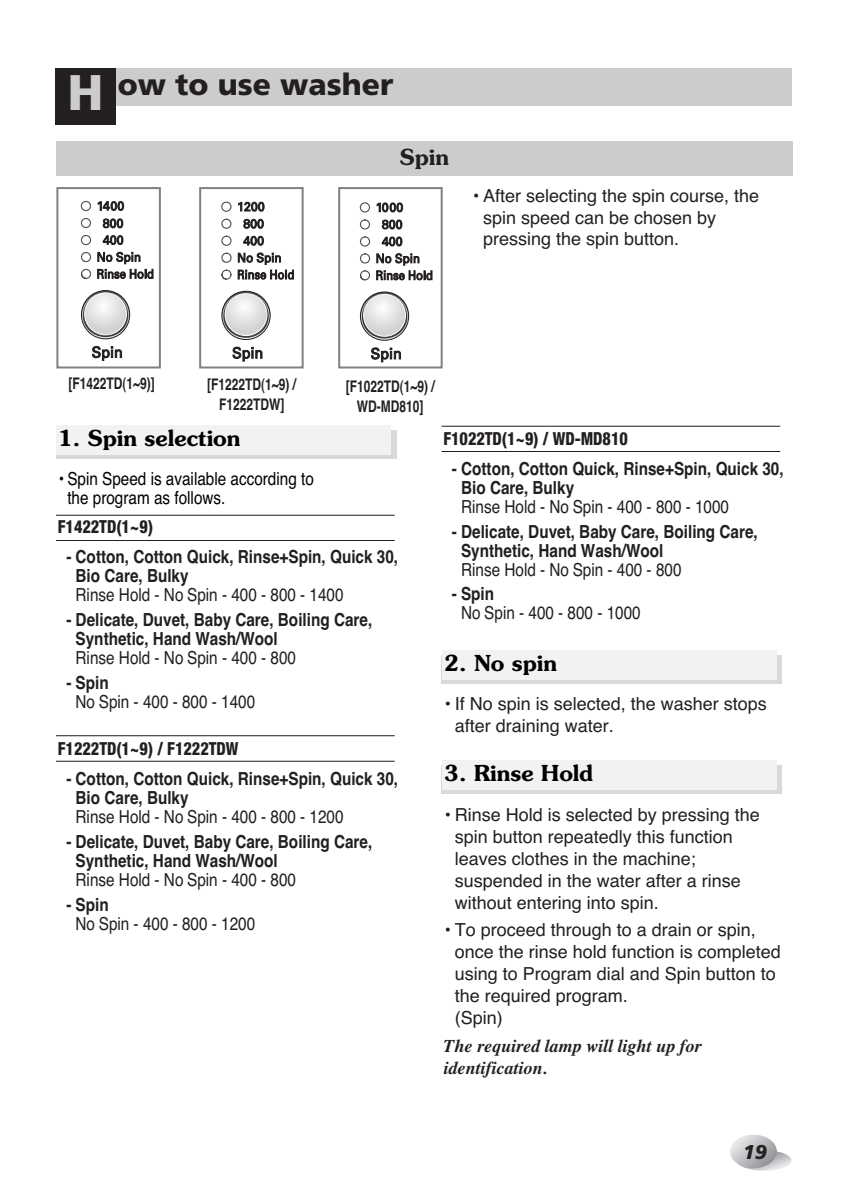
<style>
.page{position:relative;width:850px;height:1190px;background:#fff}
.page>*{position:absolute;margin:0;border:0;box-sizing:border-box;transform-origin:0 0}
.t1{font:900 30px "Frutiger";color:#231f20}
.t2{font:600 22px "Souvenir";color:#000}
.t3{font:600 22px "Souvenir";color:#231f20}
.t4{font:italic 900 20px "Frutiger";color:#231f20}
.t5{font:18px/22px "Helvetica";color:#231f20}
.t6{font:700 18px/19px "Helvetica";color:#231f20;scale:.85 1}
.t7{font:18px "Helvetica";color:#231f20;scale:.85 1}
.t8{font:800 condensed 18px "Helvetica Neue";color:#231f20;scale:.9 1}
.t9{font:18px/19px "Helvetica";color:#000;scale:.85 1}
.t10{font:italic 700 18px/22px "Times";color:#231f20}
.t11{font:700 16px/20px "Helvetica";color:#231f20;text-align:center;scale:.75 1}
.s1{font-size:50px;color:#ccc}
</style>
<div class="page">
<svg style="left:737px;top:1150px;width:55px;height:21px"></svg>
<svg style="left:730px;top:1135px;width:47px;height:33px"></svg>
<div style="left:56px;top:68px;width:736px;height:37px;background:#ccc"></div>
<div style="left:56px;top:68px;width:60px;height:57px;background:#231f20"></div>
<div style="left:56px;top:142px;width:737px;height:34px;background:#ccc"></div>
<svg style="left:360px;top:292px;width:49px;height:48px"></svg>
<div style="left:360px;top:292px;width:49px;height:49px;border:1px solid #231f20;border-radius:50%"></div>
<svg style="left:359px;top:202px;width:73px;height:79px"></svg>
<svg style="left:371px;top:348px;width:30px;height:14px"></svg>
<div style="left:338px;top:187px;width:105px;height:181px;border:2px solid #808080"></div>
<svg style="left:222px;top:291px;width:47px;height:49px"></svg>
<div style="left:222px;top:291px;width:49px;height:49px;border:1px solid #231f20;border-radius:50%"></div>
<svg style="left:221px;top:201px;width:11px;height:79px"></svg>
<svg style="left:238px;top:202px;width:25px;height:9px"></svg>
<div style="left:258px;top:202px;width:6px;height:9px;border:1px solid #231f20;border-radius:50%"></div>
<svg style="left:244px;top:219px;width:18px;height:10px"></svg>
<div style="left:258px;top:219px;width:6px;height:9px;border:1px solid #231f20;border-radius:50%"></div>
<svg style="left:243px;top:236px;width:19px;height:9px"></svg>
<div style="left:258px;top:236px;width:6px;height:9px;border:1px solid #231f20;border-radius:50%"></div>
<svg style="left:238px;top:253px;width:56px;height:26px"></svg>
<svg style="left:233px;top:347px;width:29px;height:14px"></svg>
<div style="left:199px;top:187px;width:105px;height:181px;border:2px solid #808080"></div>
<svg style="left:81px;top:291px;width:49px;height:48px"></svg>
<div style="left:81px;top:290px;width:49px;height:49px;border:1px solid #231f20;border-radius:50%"></div>
<svg style="left:80px;top:200px;width:73px;height:79px"></svg>
<svg style="left:92px;top:346px;width:30px;height:15px"></svg>
<div style="left:56px;top:187px;width:105px;height:181px;border:2px solid #808080"></div>
<div style="left:442px;top:655px;width:340px;height:29px;background:linear-gradient(to right,#e6e6e6,#e5e5e5)"></div>
<div style="left:442px;top:650px;width:335px;height:29px;background:#f2f2f2"></div>
<div style="left:442px;top:766px;width:340px;height:28px;background:#d9d9d9"></div>
<div style="left:442px;top:761px;width:335px;height:29px;background:#f2f2f2"></div>
<div style="left:56px;top:430px;width:340px;height:29px;background:linear-gradient(to right,#e6e6e6,#e5e5e5)"></div>
<div style="left:56px;top:425px;width:334px;height:29px;background:#f2f2f2"></div>
<hr style="left:56px;top:515px;width:339px;height:1px;background:#231f20">
<hr style="left:56px;top:540px;width:339px;height:1px;background:#231f20">
<hr style="left:56px;top:735px;width:339px;height:1px;background:#231f20">
<hr style="left:56px;top:761px;width:339px;height:1px;background:#231f20">
<hr style="left:442px;top:426px;width:338px;height:1px;background:#231f20">
<hr style="left:442px;top:451px;width:338px;height:1px;background:#231f20">
<h1 class="t1" style="left:68px;top:72px;width:328px"><span class="s1">H</span> ow to use washer</h1>
<p class="t11" style="left:68px;top:375px;width:117px">[F1422TD(1~9)]</p>
<p class="t3" style="left:400px;top:148px;width:51px">Spin</p>
<p class="t5" style="left:483px;top:187px;width:278px;text-indent:-11px">• After selecting the spin course, the spin speed can be chosen by pressing the spin button.</p>
<p class="t11" style="left:207px;top:376px;width:120px">[F1222TD(1~9) /<br>F1222TDW]</p>
<p class="t11" style="left:346px;top:378px;width:120px">[F1022TD(1~9) /<br>WD-MD810]</p>
<p class="t2" style="left:58px;top:429px;width:184px">1. Spin selection</p>
<p class="t9" style="left:67px;top:471px;width:292px;text-indent:-9px">• Spin Speed is available according to the program as follows.</p>
<p class="t8" style="left:58px;top:520px;width:107px">F1422TD(1~9)</p>
<p class="t6" style="left:76px;top:549px;width:381px;text-indent:-9px">- Cotton, Cotton Quick, Rinse+Spin, Quick 30,<br>Bio Care, Bulky</p>
<p class="t7" style="left:76px;top:588px;width:317px">Rinse Hold - No Spin - 400 - 800 - 1400</p>
<p class="t6" style="left:76px;top:612px;width:351px;text-indent:-9px">- Delicate, Duvet, Baby Care, Boiling Care,<br>Synthetic, Hand Wash/Wool</p>
<p class="t7" style="left:76px;top:651px;width:261px">Rinse Hold - No Spin - 400 - 800</p>
<p class="t6" style="left:66px;top:674px;width:51px">- Spin</p>
<p class="t7" style="left:76px;top:695px;width:213px">No Spin - 400 - 800 - 1400</p>
<p class="t8" style="left:58px;top:742px;width:202px">F1222TD(1~9) / F1222TDW</p>
<p class="t6" style="left:76px;top:771px;width:381px;text-indent:-9px">- Cotton, Cotton Quick, Rinse+Spin, Quick 30,<br>Bio Care, Bulky</p>
<p class="t7" style="left:76px;top:810px;width:317px">Rinse Hold - No Spin - 400 - 800 - 1200</p>
<p class="t6" style="left:76px;top:834px;width:351px;text-indent:-9px">- Delicate, Duvet, Baby Care, Boiling Care,<br>Synthetic, Hand Wash/Wool</p>
<p class="t7" style="left:76px;top:873px;width:261px">Rinse Hold - No Spin - 400 - 800</p>
<p class="t6" style="left:66px;top:897px;width:51px">- Spin</p>
<p class="t7" style="left:76px;top:917px;width:213px">No Spin - 400 - 800 - 1200</p>
<p class="t8" style="left:443px;top:432px;width:206px">F1022TD(1~9) / WD-MD810</p>
<p class="t6" style="left:461px;top:461px;width:381px;text-indent:-9px">- Cotton, Cotton Quick, Rinse+Spin, Quick 30,<br>Bio Care, Bulky</p>
<p class="t7" style="left:461px;top:500px;width:317px">Rinse Hold - No Spin - 400 - 800 - 1000</p>
<p class="t6" style="left:461px;top:524px;width:351px;text-indent:-9px">- Delicate, Duvet, Baby Care, Boiling Care,<br>Synthetic, Hand Wash/Wool</p>
<p class="t7" style="left:461px;top:563px;width:261px">Rinse Hold - No Spin - 400 - 800</p>
<p class="t6" style="left:452px;top:586px;width:51px">- Spin</p>
<p class="t7" style="left:461px;top:606px;width:213px">No Spin - 400 - 800 - 1000</p>
<p class="t2" style="left:444px;top:654px;width:115px">2. No spin</p>
<p class="t5" style="left:455px;top:695px;width:314px;text-indent:-11px">• If No spin is selected, the washer stops after draining water.</p>
<p class="t2" style="left:444px;top:765px;width:151px">3. Rinse Hold</p>
<p class="t5" style="left:455px;top:805px;width:307px;text-indent:-11px">• Rinse Hold is selected by pressing the spin button repeatedly this function leaves clothes in the machine; suspended in the water after a rinse without entering into spin.</p>
<p class="t5" style="left:455px;top:921px;width:328px;text-indent:-11px">• To proceed through to a drain or spin, once the rinse hold function is completed using to Program dial and Spin button to the required program.<br>(Spin)</p>
<p class="t10" style="left:444px;top:1037px;width:260px">The required lamp will light up for identification.</p>
<p class="t4" style="left:743px;top:1144px;width:26px">19</p>
</div>
